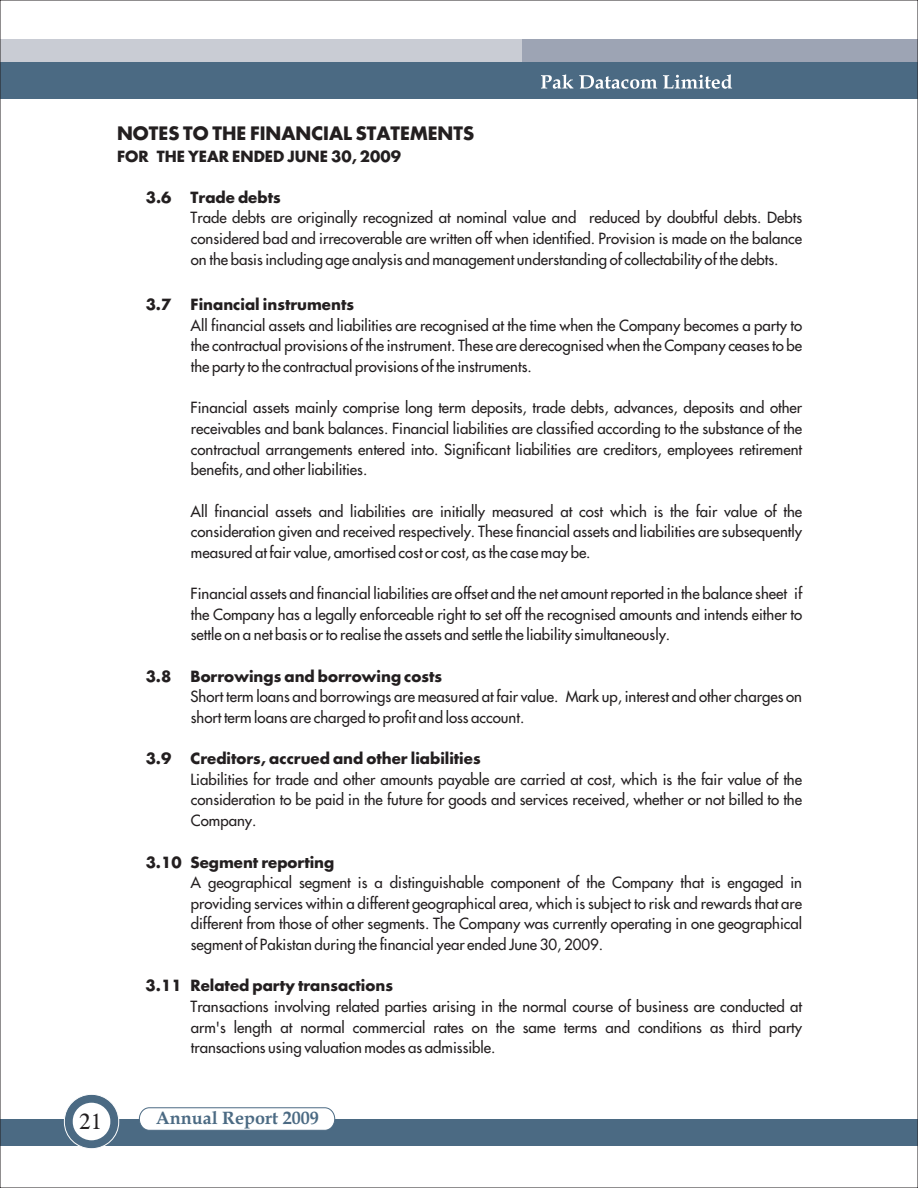
<style>
.page{position:relative;width:918px;height:1188px;background:#fff}
.page>*{position:absolute;margin:0;border:0;box-sizing:border-box;transform-origin:0 0}
.t1{font:22.5px "CG Times";color:#231f20}
.t2{font:700 18px "Futura FC";color:#231f20}
.t3{font:700 18px "Book Antiqua";color:#4b6a83}
.t4{font:15px/20.5px "Futura FC";color:#231f20}
.t5{font:700 15px "Futura FC";color:#231f20}
.s1{font-weight:700}
</style>
<div class="page">
<div style="left:0;top:39px;width:875px;height:59px;background:#c9ccd4"></div>
<div style="left:522px;top:39px;width:396px;height:59px;background:#9da4b4"></div>
<div style="left:0;top:62px;width:918px;height:36px;background:#4b6a83"></div>
<svg style="left:541px;top:74px;width:191px;height:15px"></svg>
<div style="left:0;top:1119px;width:918px;height:27px;background:#4b6a83"></div>
<svg style="left:139px;top:1107px;width:196px;height:23px"></svg>
<svg style="left:64px;top:1094px;width:55px;height:55px"></svg>
<div style="left:73px;top:1103px;width:37px;height:37px;background:#fff;border-radius:19px"></div>
<p class="t2" style="left:117px;top:125px;width:359px">NOTES TO THE FINANCIAL STATEMENTS</p>
<p class="t5" style="left:117px;top:149px;width:286px">FOR THE YEAR ENDED JUNE 30, 2009</p>
<p class="t5" style="left:146px;top:190px;width:27px">3.6</p>
<p class="t4" style="left:191px;top:188px;width:613px"><span class="s1">Trade debts<br></span>Trade debts are originally recognized at nominal value and reduced by doubtful debts. Debts considered bad and irrecoverable are written off when identified. Provision is made on the balance on the basis including age analysis and management understanding of collectability of the debts.</p>
<p class="t5" style="left:146px;top:297px;width:27px">3.7</p>
<p class="t4" style="left:191px;top:296px;width:613px"><span class="s1">Financial instruments<br></span>All financial assets and liabilities are recognised at the time when the Company becomes a party to the contractual provisions of the instrument. These are derecognised when the Company ceases to be the party to the contractual provisions of the instruments.</p>
<p class="t4" style="left:191px;top:398px;width:613px;text-align:justify">Financial assets mainly comprise long term deposits, trade debts, advances, deposits and other receivables and bank balances. Financial liabilities are classified according to the substance of the contractual arrangements entered into. Significant liabilities are creditors, employees retirement benefits, and other liabilities.</p>
<p class="t4" style="left:191px;top:502px;width:613px;text-align:justify">All financial assets and liabilities are initially measured at cost which is the fair value of the consideration given and received respectively. These financial assets and liabilities are subsequently measured at fair value, amortised cost or cost, as the case may be.</p>
<p class="t4" style="left:191px;top:584px;width:613px;text-align:justify">Financial assets and financial liabilities are offset and the net amount reported in the balance sheet if the Company has a legally enforceable right to set off the recognised amounts and intends either to settle on a net basis or to realise the assets and settle the liability simultaneously.</p>
<p class="t5" style="left:146px;top:669px;width:27px">3.8</p>
<p class="t4" style="left:191px;top:667px;width:613px"><span class="s1">Borrowings and borrowing costs<br></span>Short term loans and borrowings are measured at fair value. Mark up, interest and other charges on short term loans are charged to profit and loss account.</p>
<p class="t5" style="left:146px;top:751px;width:27px">3.9</p>
<p class="t4" style="left:191px;top:750px;width:613px"><span class="s1">Creditors, accrued and other liabilities<br></span>Liabilities for trade and other amounts payable are carried at cost, which is the fair value of the consideration to be paid in the future for goods and services received, whether or not billed to the Company.</p>
<p class="t4" style="left:191px;top:853px;width:613px;text-indent:-45px"><span class="s1">3.10 Segment reporting<br></span>A geographical segment is a distinguishable component of the Company that is engaged in providing services within a different geographical area, which is subject to risk and rewards that are different from those of other segments. The Company was currently operating in one geographical segment of Pakistan during the financial year ended June 30, 2009.</p>
<p class="t4" style="left:191px;top:977px;width:613px;text-indent:-45px"><span class="s1">3.11 Related party transactions<br></span>Transactions involving related parties arising in the normal course of business are conducted at arm's length at normal commercial rates on the same terms and conditions as third party transactions using valuation modes as admissible.</p>
<p class="t1" style="left:79px;top:1114px;width:24px">21</p>
<p class="t3" style="left:156px;top:1111px;width:164px">Annual Report 2009</p>
</div>
